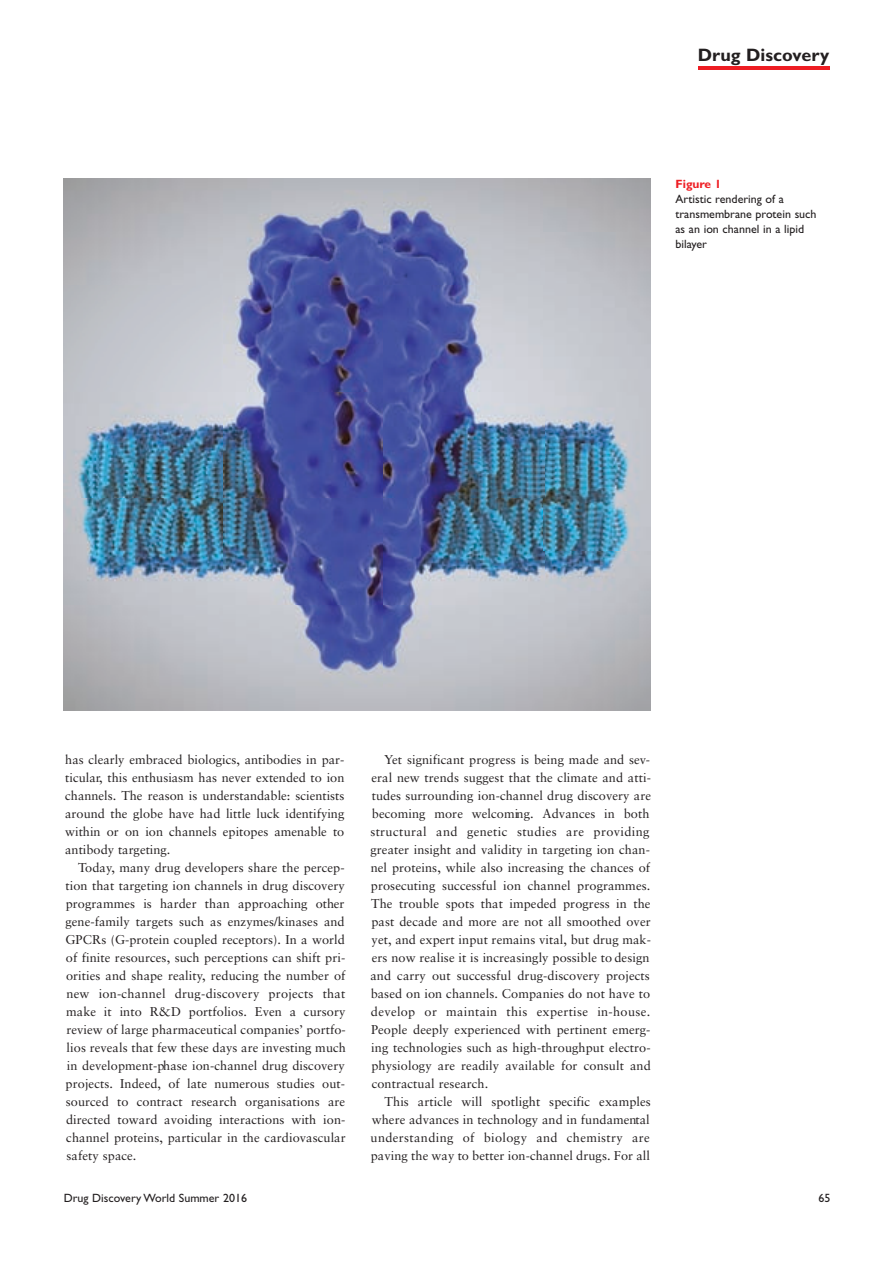
<style>
.page{position:relative;width:893px;height:1263px;background:#fff}
.page>*{position:absolute;margin:0;border:0;box-sizing:border-box;transform-origin:0 0}
.t1{font:700 18px "Gill Sans";color:#231f20}
.t2{font:12.75px/18px "Sabon";letter-spacing:.005em;color:#231f20;text-align:justify}
.t3{font:12px/15px "Gill Sans";color:#231f20}
.t4{font:700 12px "Gill Sans";color:#ee1d23}
</style>
<div class="page">
<hr style="left:698px;top:67px;width:131px;height:3px;background:#ee1d23">
<img style="left:63px;top:179px;width:588px;height:531px">
<h1 class="t1" style="left:698px;top:48px;width:133px">Drug Discovery</h1>
<p class="t4" style="left:675px;top:180px;width:48px">Figure 1</p>
<p class="t3" style="left:675px;top:193px;width:143px">Artistic rendering of a transmembrane protein such as an ion channel in a lipid bilayer</p>
<p class="t2" style="left:65px;top:752px;width:281px">has clearly embraced biologics, antibodies in par&shy;ticular, this enthusiasm has never extended to ion channels. The reason is understandable: scientists around the globe have had little luck identifying within or on ion channels epitopes amenable to antibody targeting.</p>
<p class="t2" style="left:65px;top:860px;width:282px;text-indent:13px">Today, many drug developers share the percep&shy;tion that targeting ion channels in drug discovery programmes is harder than approaching other gene-family targets such as enzymes/kinases and GPCRs (G-protein coupled receptors). In a world of finite resources, such perceptions can shift pri&shy;orities and shape reality, reducing the number of new ion-channel drug-discovery projects that make it into R&amp;D portfolios. Even a cursory review of large pharmaceutical companies’ portfo&shy;lios reveals that few these days are investing much in development-phase ion-channel drug discovery projects. Indeed, of late numerous studies out&shy;sourced to contract research organisations are directed toward avoiding interactions with ion&shy;channel proteins, particular in the cardiovascular safety space.</p>
<p class="t2" style="left:370px;top:752px;width:282px;text-align:left;text-indent:14px">Yet significant progress is being made and sev&shy;eral new trends suggest that the climate and atti&shy;tudes surrounding ion-channel drug discovery are becoming more welcoming. Advances in both structural and genetic studies are providing greater insight and validity in targeting ion chan&shy;nel proteins, while also increasing the chances of prosecuting successful ion channel programmes.<br>The trouble spots that impeded progress in the past decade and more are not all smoothed over yet, and expert input remains vital, but drug mak&shy;ers now realise it is increasingly possible to design and carry out successful drug-discovery projects based on ion channels. Companies do not have to develop or maintain this expertise in-house.<br>People deeply experienced with pertinent emerg&shy;ing technologies such as high-throughput electro&shy;physiology are readily available for consult and contractual research.</p>
<p class="t2" style="left:371px;top:1094px;width:282px;text-indent:14px">This article will spotlight specific examples where advances in technology and in fundamental understanding of biology and chemistry are paving the way to better ion-channel drugs. For all</p>
<p class="t3" style="left:64px;top:1191px;width:185px">Drug Discovery World Summer 2016</p>
<p class="t3" style="left:818px;top:1191px;width:13px">65</p>
</div>
